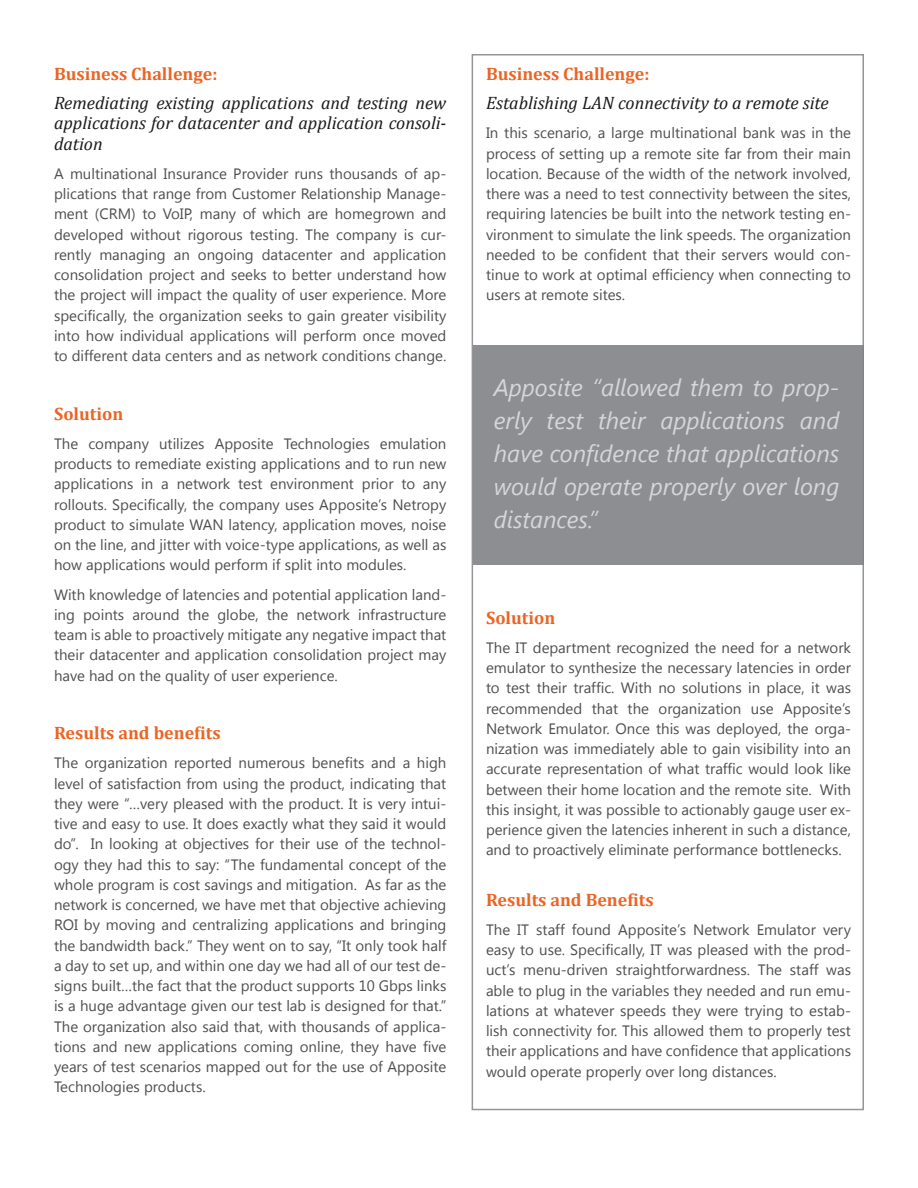
<style>
.page{position:relative;width:918px;height:1188px;background:#fff}
.page>*{position:absolute;margin:0;border:0;box-sizing:border-box;transform-origin:0 0}
.t1{font:italic 24px/33px "Segoe UI";color:#d1d2d4;text-align:justify}
.t2{font:italic 18px/20.2px "Cambria";color:#1b1b1b;text-align:justify}
.t3{font:700 18px "Cambria";color:#ec6423}
.t4{font:15px/20.2px "Segoe UI";color:#504f4f;text-align:justify}
</style>
<div class="page">
<div style="left:473px;top:345px;width:390px;height:219px;background:#8c8e91"></div>
<p class="t3" style="left:54px;top:61px;width:165px">Business Challenge:</p>
<p class="t2" style="left:54px;top:92px;width:394px">Remediating existing applications and testing new applications for datacenter and application consoli&shy;dation</p>
<p class="t4" style="left:54px;top:163px;width:394px">A multinational Insurance Provider runs thousands of ap&shy;plications that range from Customer Relationship Manage&shy;ment (CRM) to VoIP, many of which are homegrown and developed without rigorous testing. The company is cur&shy;rently managing an ongoing datacenter and application consolidation project and seeks to better understand how the project will impact the quality of user experience. More specifically, the organization seeks to gain greater visibility into how individual applications will perform once moved to different data centers and as network conditions change.</p>
<p class="t3" style="left:54px;top:401px;width:71px">Solution</p>
<p class="t4" style="left:54px;top:433px;width:394px">The company utilizes Apposite Technologies emulation products to remediate existing applications and to run new applications in a network test environment prior to any rollouts. Specifically, the company uses Apposite’s Netropy product to simulate WAN latency, application moves, noise on the line, and jitter with voice-type applications, as well as how applications would perform if split into modules.</p>
<p class="t4" style="left:54px;top:584px;width:394px">With knowledge of latencies and potential application land&shy;ing points around the globe, the network infrastructure team is able to proactively mitigate any negative impact that their datacenter and application consolidation project may have had on the quality of user experience.</p>
<p class="t3" style="left:54px;top:720px;width:168px">Results and benefits</p>
<p class="t4" style="left:54px;top:752px;width:394px">The organization reported numerous benefits and a high level of satisfaction from using the product, indicating that they were “…very pleased with the product. It is very intui&shy;tive and easy to use. It does exactly what they said it would do”. In looking at objectives for their use of the technol&shy;ogy they had this to say: “The fundamental concept of the whole program is cost savings and mitigation. As far as the network is concerned, we have met that objective achieving ROI by moving and centralizing applications and bringing the bandwidth back.” They went on to say, “It only took half a day to set up, and within one day we had all of our test de&shy;signs built…the fact that the product supports 10 Gbps links is a huge advantage given our test lab is designed for that.” The organization also said that, with thousands of applica&shy;tions and new applications coming online, they have five years of test scenarios mapped out for the use of Apposite Technologies products.</p>
<p class="t3" style="left:486px;top:61px;width:165px">Business Challenge:</p>
<p class="t2" style="left:486px;top:92px;width:344px">Establishing LAN connectivity to a remote site</p>
<p class="t4" style="left:486px;top:122px;width:367px">In this scenario, a large multinational bank was in the process of setting up a remote site far from their main location. Because of the width of the network involved, there was a need to test connectivity between the sites, requiring latencies be built into the network testing en&shy;vironment to simulate the link speeds. The organization needed to be confident that their servers would con&shy;tinue to work at optimal efficiency when connecting to users at remote sites.</p>
<h1 class="t1" style="left:494px;top:370px;width:347px">Apposite “allowed them to prop&shy;erly test their applications and have confidence that applications would operate properly over long distances.”</h1>
<p class="t3" style="left:486px;top:605px;width:71px">Solution</p>
<p class="t4" style="left:486px;top:637px;width:367px">The IT department recognized the need for a network emulator to synthesize the necessary latencies in order to test their traffic. With no solutions in place, it was recommended that the organization use Apposite’s Network Emulator. Once this was deployed, the orga&shy;nization was immediately able to gain visibility into an accurate representation of what traffic would look like between their home location and the remote site. With this insight, it was possible to actionably gauge user ex&shy;perience given the latencies inherent in such a distance, and to proactively eliminate performance bottlenecks.</p>
<p class="t3" style="left:486px;top:887px;width:169px">Results and Benefits</p>
<p class="t4" style="left:486px;top:919px;width:367px">The IT staff found Apposite’s Network Emulator very easy to use. Specifically, IT was pleased with the prod&shy;uct’s menu-driven straightforwardness. The staff was able to plug in the variables they needed and run emu&shy;lations at whatever speeds they were trying to estab&shy;lish connectivity for. This allowed them to properly test their applications and have confidence that applications would operate properly over long distances.</p>
</div>
